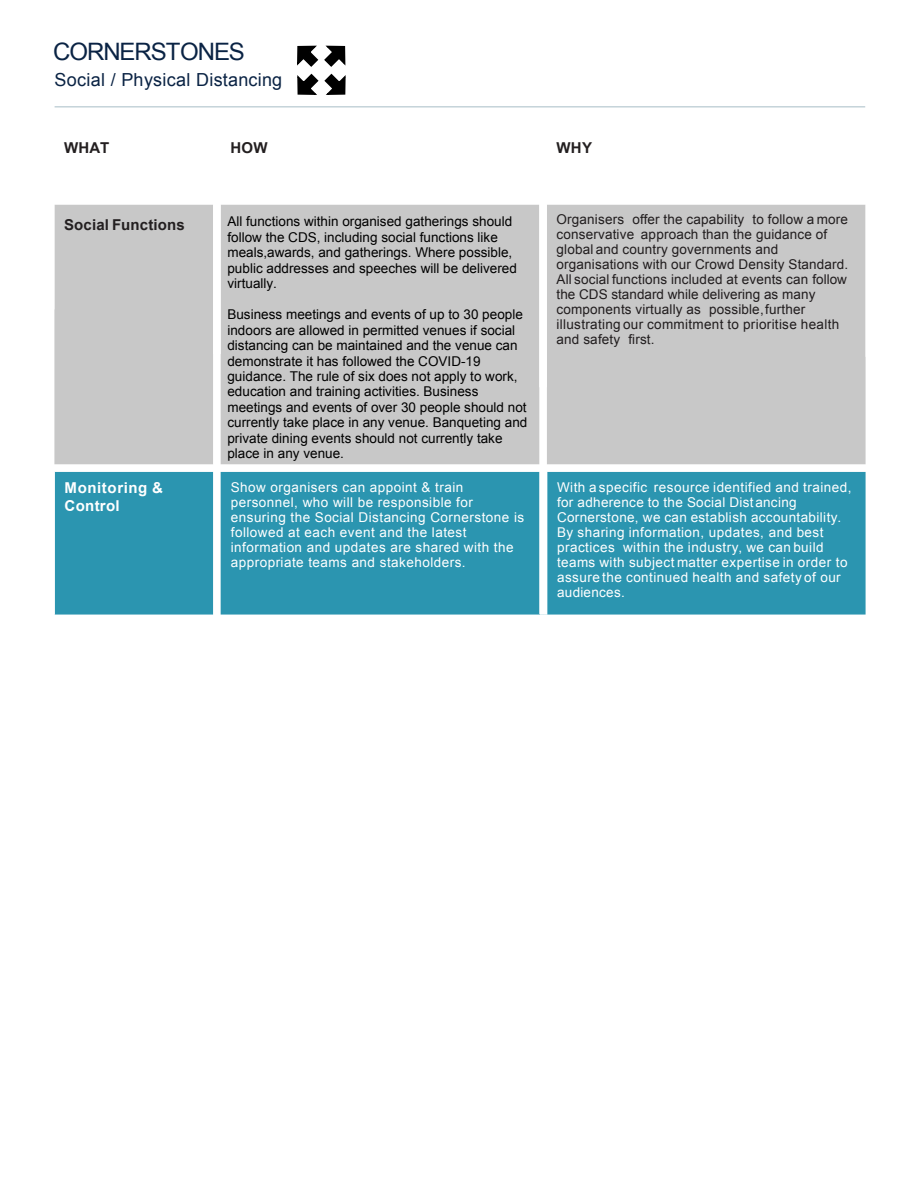
<style>
.page{position:relative;width:920px;height:1188px;background:#fff}
.page>*{position:absolute;margin:0;border:0;box-sizing:border-box;transform-origin:0 0}
.t1{font:24px "Arial";letter-spacing:-.045em;color:#0a2344}
.t2{font:18px "Arial";letter-spacing:.015em;color:#0a2344}
.t3{font:700 15px "Arial";letter-spacing:.01em;color:#231f20}
.t4{font:700 15px/18px "Arial";letter-spacing:.04em;color:#fff}
.t5{font:13.5px/15.5px "Arial";color:#000}
.t6{font:13.5px/15px "Arial";letter-spacing:.035em;color:#fff}
.t7{font:13.5px/15px "Arial";letter-spacing:.01em;color:#211d1e}
</style>
<div class="page">
<hr style="left:55px;top:107px;width:810px;height:1px;background:#a7bdc7">
<div style="left:54px;top:204px;width:811px;height:238px;background:#c8c8c8"></div>
<svg style="left:54px;top:442px;width:811px;height:173px;background:#409cb3"></svg>
<div style="left:47px;top:464px;width:170px;height:8px;background:#fff"></div>
<div style="left:47px;top:472px;width:8px;height:143px;background:#f0f7f9"></div>
<div style="left:217px;top:464px;width:326px;height:8px;background:#fff"></div>
<div style="left:543px;top:464px;width:330px;height:8px;background:#fff"></div>
<div style="left:47px;top:204px;width:7px;height:476px;background:#fff"></div>
<div style="left:213px;top:204px;width:8px;height:422px;background:#fff"></div>
<div style="left:539px;top:204px;width:8px;height:410px;background:#fff"></div>
<svg style="left:297px;top:45px;width:49px;height:50px"></svg>
<h1 class="t1" style="left:53px;top:43px;width:193px">CORNERSTONES</h1>
<h2 class="t2" style="left:55px;top:73px;width:229px">Social / Physical Distancing</h2>
<p class="t3" style="left:64px;top:142px;width:47px">WHAT</p>
<p class="t3" style="left:230px;top:142px;width:39px">HOW</p>
<p class="t3" style="left:556px;top:142px;width:37px">WHY</p>
<p class="t3" style="left:64px;top:219px;width:122px">Social Functions</p>
<p class="t5" style="left:227px;top:215px;width:291px">All functions within organised gatherings should follow the CDS, including social functions like meals,awards, and gatherings. Where possible, public addresses and speeches will be delivered virtually.</p>
<p class="t5" style="left:227px;top:308px;width:301px">Business meetings and events of up to 30 people indoors are allowed in permitted venues if social distancing can be maintained and the venue can demonstrate it has followed the COVID-19 guidance. The rule of six does not apply to work, education and training activities. Business meetings and events of over 30 people should not currently take place in any venue. Banqueting and private dining events should not currently take place in any venue.</p>
<p class="t7" style="left:556px;top:213px;width:293px">Organisers offer the capability to follow a more conservative approach than the guidance of global and country governments and organisations with our Crowd Density Standard.<br>All social functions included at events can follow the CDS standard while delivering as many components virtually as possible,further illustrating our commitment to prioritise health and safety first.</p>
<p class="t4" style="left:65px;top:480px;width:100px">Monitoring &amp;<br>Control</p>
<p class="t6" style="left:231px;top:481px;width:295px">Show organisers can appoint &amp; train personnel, who will be responsible for ensuring the Social Distancing Cornerstone is followed at each event and the latest information and updates are shared with the appropriate teams and stakeholders.</p>
<p class="t6" style="left:557px;top:481px;width:296px">With a specific resource identified and trained, for adherence to the Social Distancing Cornerstone, we can establish accountability.<br>By sharing information, updates, and best practices within the industry, we can build teams with subject matter expertise in order to assure the continued health and safety of our audiences.</p>
</div>
